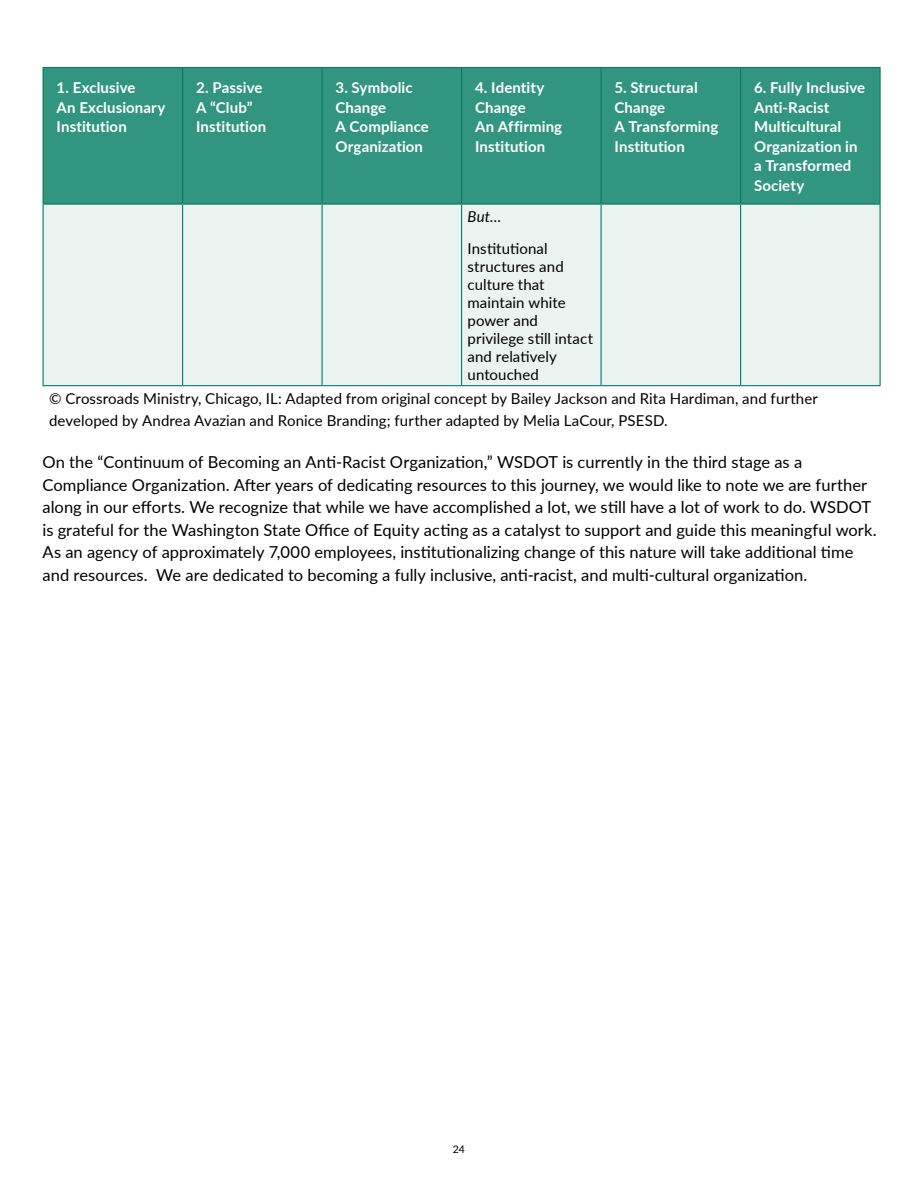
<style>
.page{position:relative;width:918px;height:1188px;background:#fff}
.page>*{position:absolute;margin:0;border:0;box-sizing:border-box;transform-origin:0 0}
.Body_Copy{font:16.5px/22.5px "Lato";color:#000}
.Body_Copy-2{font:15px/18px "Lato";letter-spacing:.005em;color:#000}
.TABLE_Head_WHITE{font:700 15px/19.5px "Lato";letter-spacing:.005em;color:#fff}
.Body_Copy-3{font:italic 15px "Lato";color:#000}
.t1{font:10.5px "Lato";color:#000}
</style>
<div class="page">
<div style="left:44px;top:68px;width:836px;height:136px;background:#329580"></div>
<div style="left:44px;top:205px;width:836px;height:180px;background:#eaf3f0"></div>
<hr style="left:182px;top:68px;width:1px;height:136px;background:#0a7960">
<hr style="left:322px;top:68px;width:1px;height:136px;background:#0a7960">
<hr style="left:461px;top:68px;width:1px;height:136px;background:#0a7960">
<hr style="left:601px;top:68px;width:1px;height:136px;background:#0a7960">
<hr style="left:740px;top:68px;width:1px;height:136px;background:#0a7960">
<hr style="left:43px;top:205px;width:1px;height:180px;background:#008066">
<hr style="left:182px;top:205px;width:1px;height:180px;background:#008066">
<hr style="left:322px;top:205px;width:1px;height:180px;background:#008066">
<hr style="left:461px;top:205px;width:1px;height:180px;background:#008066">
<hr style="left:601px;top:205px;width:1px;height:180px;background:#008066">
<hr style="left:740px;top:205px;width:1px;height:180px;background:#008066">
<hr style="left:880px;top:205px;width:1px;height:180px;background:#008066">
<hr style="left:43px;top:67px;width:140px;height:1px;background:#0a7960">
<hr style="left:43px;top:68px;width:1px;height:136px;background:#0a7960">
<hr style="left:183px;top:67px;width:139px;height:1px;background:#0a7960">
<hr style="left:322px;top:67px;width:140px;height:1px;background:#0a7960">
<hr style="left:462px;top:67px;width:139px;height:1px;background:#0a7960">
<hr style="left:601px;top:67px;width:140px;height:1px;background:#0a7960">
<hr style="left:741px;top:67px;width:140px;height:1px;background:#0a7960">
<hr style="left:880px;top:68px;width:1px;height:136px;background:#0a7960">
<hr style="left:43px;top:204px;width:140px;height:1px;background:#0a7960">
<hr style="left:183px;top:204px;width:139px;height:1px;background:#0a7960">
<hr style="left:322px;top:204px;width:140px;height:1px;background:#0a7960">
<hr style="left:462px;top:204px;width:139px;height:1px;background:#0a7960">
<hr style="left:601px;top:204px;width:140px;height:1px;background:#0a7960">
<hr style="left:741px;top:204px;width:140px;height:1px;background:#0a7960">
<hr style="left:43px;top:385px;width:140px;height:1px;background:#008066">
<hr style="left:183px;top:385px;width:139px;height:1px;background:#008066">
<hr style="left:322px;top:385px;width:140px;height:1px;background:#008066">
<hr style="left:462px;top:385px;width:139px;height:1px;background:#008066">
<hr style="left:601px;top:385px;width:140px;height:1px;background:#008066">
<hr style="left:741px;top:385px;width:140px;height:1px;background:#008066">
<p class="TABLE_Head_WHITE" style="left:57px;top:77px;width:80px">1. Exclusive</p>
<p class="TABLE_Head_WHITE" style="left:57px;top:97px;width:110px">An Exclusionary</p>
<p class="TABLE_Head_WHITE" style="left:57px;top:116px;width:72px">Institution</p>
<p class="TABLE_Head_WHITE" style="left:196px;top:77px;width:68px">2. Passive</p>
<p class="TABLE_Head_WHITE" style="left:196px;top:97px;width:72px">A “Club”<br>Institution</p>
<p class="TABLE_Head_WHITE" style="left:336px;top:77px;width:79px">3. Symbolic<br>Change</p>
<p class="TABLE_Head_WHITE" style="left:336px;top:116px;width:95px">A Compliance<br>Organization</p>
<p class="TABLE_Head_WHITE" style="left:475px;top:77px;width:71px">4. Identity<br>Change</p>
<p class="TABLE_Head_WHITE" style="left:475px;top:116px;width:89px">An Affirming<br>Institution</p>
<p class="TABLE_Head_WHITE" style="left:615px;top:77px;width:85px">5. Structural<br>Change</p>
<p class="TABLE_Head_WHITE" style="left:615px;top:116px;width:105px">A Transforming<br>Institution</p>
<p class="TABLE_Head_WHITE" style="left:754px;top:77px;width:113px">6. Fully Inclusive<br>Anti-Racist<br>Multicultural</p>
<p class="TABLE_Head_WHITE" style="left:754px;top:136px;width:105px">Organization in a Transformed<br>Society</p>
<p class="Body_Copy-3" style="left:468px;top:206px;width:35px">But…</p>
<p class="Body_Copy-2" style="left:468px;top:239px;width:127px">Institutional structures and culture that maintain white power and privilege still intact and relatively untouched</p>
<p class="Body_Copy-2" style="left:49px;top:386px;width:770px;line-height:22.5px">© Crossroads Ministry, Chicago, IL: Adapted from original concept by Bailey Jackson and Rita Hardiman, and further developed by Andrea Avazian and Ronice Branding; further adapted by Melia LaCour, PSESD.</p>
<p class="Body_Copy" style="left:43px;top:450px;width:836px">On the “Continuum of Becoming an Anti-Racist Organization,” WSDOT is currently in the third stage as a Compliance Organization. After years of dedicating resources to this journey, we would like to note we are further along in our efforts. We recognize that while we have accomplished a lot, we still have a lot of work to do. WSDOT is grateful for the Washington State Office of Equity acting as a catalyst to support and guide this meaningful work.<br>As an agency of approximately 7,000 employees, institutionalizing change of this nature will take additional time and resources. We are dedicated to becoming a fully inclusive, anti-racist, and multi-cultural organization.</p>
<p class="t1" style="left:453px;top:1142px;width:14px">24</p>
</div>
